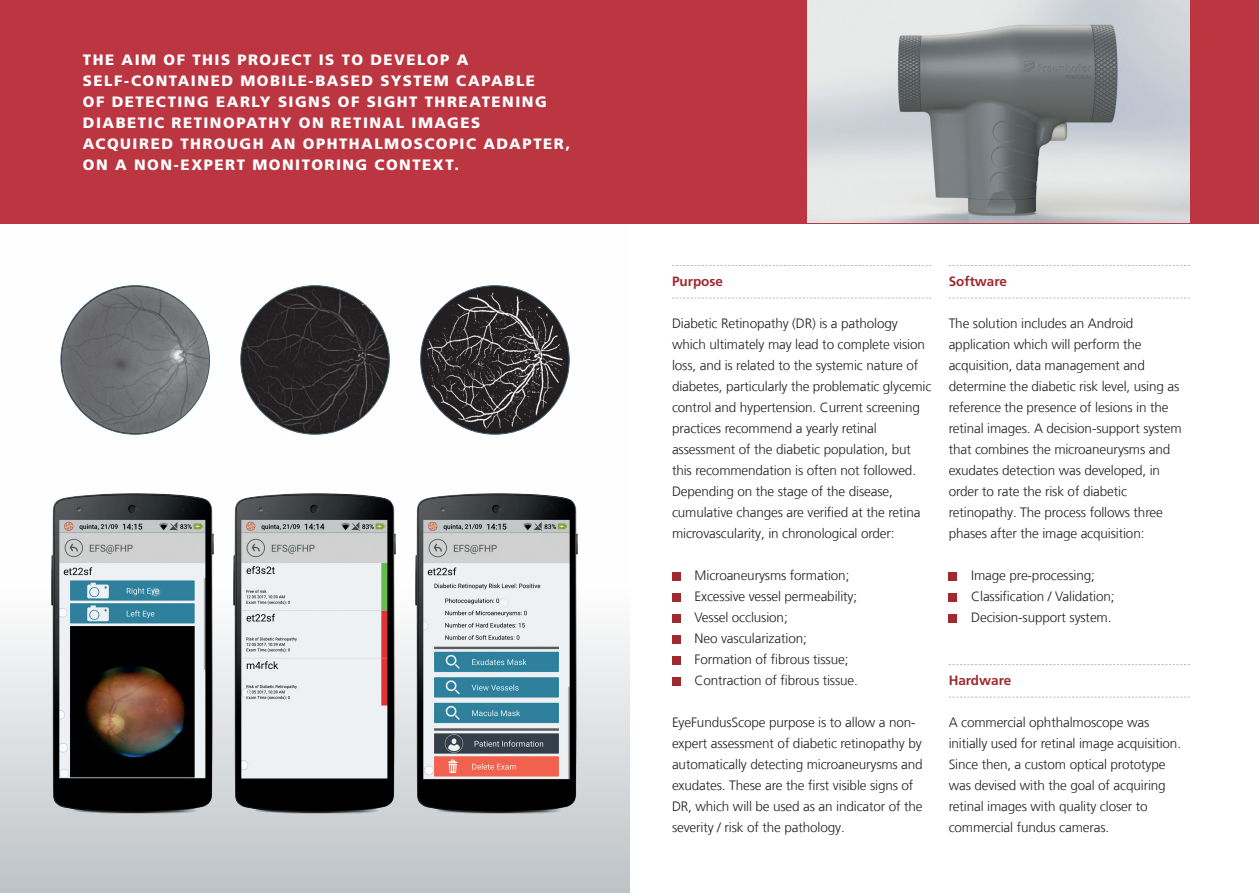
<style>
.page{position:relative;width:1259px;height:893px;background:#fff}
.page>*{position:absolute;margin:0;border:0;box-sizing:border-box;transform-origin:0 0}
._05_DIN_A5___Übersch{font:900 15px/21px "Frutiger LT Com";letter-spacing:.1em;color:#fff}
._01_DIN_A5___Fließte{font:300 13.5px/21px "Frutiger LT Com";letter-spacing:-.01em;color:#231f20}
._03_DIN_A5___Zwische{font:700 13.5px "Frutiger LT Com";color:#9f292d}
</style>
<div class="page">
<div style="left:0;top:0;width:1259px;height:223px;background:#bc3641"></div>
<svg style="left:672px;top:265px;width:259px;height:1px"></svg>
<svg style="left:672px;top:298px;width:259px;height:1px"></svg>
<div style="left:672px;top:572px;width:8px;height:8px;background:#9f292d"></div>
<div style="left:672px;top:593px;width:8px;height:8px;background:#9f292d"></div>
<div style="left:672px;top:614px;width:8px;height:8px;background:#9f292d"></div>
<div style="left:672px;top:635px;width:8px;height:8px;background:#9f292d"></div>
<div style="left:672px;top:656px;width:8px;height:8px;background:#9f292d"></div>
<div style="left:672px;top:677px;width:8px;height:8px;background:#9f292d"></div>
<svg style="left:948px;top:265px;width:241px;height:1px"></svg>
<svg style="left:948px;top:298px;width:241px;height:1px"></svg>
<svg style="left:948px;top:664px;width:241px;height:1px"></svg>
<svg style="left:948px;top:697px;width:241px;height:1px"></svg>
<div style="left:948px;top:572px;width:9px;height:8px;background:#9f292d"></div>
<div style="left:948px;top:593px;width:9px;height:8px;background:#9f292d"></div>
<div style="left:948px;top:614px;width:9px;height:8px;background:#9f292d"></div>
<svg style="left:0;top:223px;width:629px;height:670px"></svg>
<img style="left:51px;top:494px;width:162px;height:320px">
<img style="left:234px;top:494px;width:161px;height:320px">
<img style="left:416px;top:494px;width:162px;height:320px">
<img style="left:61px;top:286px;width:148px;height:148px;border-radius:74px">
<img style="left:421px;top:286px;width:148px;height:148px;border-radius:74px">
<img style="left:241px;top:286px;width:148px;height:148px;border-radius:74px">
<img style="left:807px;top:0;width:382px;height:223px">
<p class="_05_DIN_A5___Übersch" style="left:83px;top:49px;width:387px">THE AIM OF THIS PROJECT IS TO DEVELOP A</p>
<p class="_05_DIN_A5___Übersch" style="left:83px;top:70px;width:453px">SELF-CONTAINED MOBILE-BASED SYSTEM CAPABLE</p>
<p class="_05_DIN_A5___Übersch" style="left:83px;top:91px;width:489px">OF DETECTING EARLY SIGNS OF SIGHT THREATENING DIABETIC RETINOPATHY ON RETINAL IMAGES ACQUIRED THROUGH AN OPHTHALMOSCOPIC ADAPTER, ON A NON-EXPERT MONITORING CONTEXT.</p>
<p class="_03_DIN_A5___Zwische" style="left:672px;top:274px;width:53px">Purpose</p>
<p class="_01_DIN_A5___Fließte" style="left:672px;top:313px;width:261px">Diabetic Retinopathy (DR) is a pathology which ultimately may lead to complete vision loss, and is related to the systemic nature of diabetes, particularly the problematic glycemic control and hypertension. Current screening practices recommend a yearly retinal assessment of the diabetic population, but this recommendation is often not followed.<br>Depending on the stage of the disease, cumulative changes are verified at the retina microvascularity, in chronological order:</p>
<p class="_01_DIN_A5___Fließte" style="left:694px;top:565px;width:156px">Microaneurysms formation;</p>
<p class="_01_DIN_A5___Fließte" style="left:694px;top:586px;width:164px">Excessive vessel permeability;</p>
<p class="_01_DIN_A5___Fließte" style="left:694px;top:607px;width:95px">Vessel occlusion;</p>
<p class="_01_DIN_A5___Fließte" style="left:694px;top:628px;width:114px">Neo vascularization;</p>
<p class="_01_DIN_A5___Fließte" style="left:694px;top:649px;width:155px">Formation of fibrous tissue;</p>
<p class="_01_DIN_A5___Fließte" style="left:694px;top:670px;width:165px">Contraction of fibrous tissue.</p>
<p class="_01_DIN_A5___Fließte" style="left:672px;top:712px;width:252px">EyeFundusScope purpose is to allow a non&shy;expert assessment of diabetic retinopathy by automatically detecting microaneurysms and exudates. These are the first visible signs of DR, which will be used as an indicator of the severity / risk of the pathology.</p>
<p class="_03_DIN_A5___Zwische" style="left:948px;top:274px;width:60px">Software</p>
<p class="_01_DIN_A5___Fließte" style="left:948px;top:313px;width:234px">The solution includes an Android application which will perform the acquisition, data management and determine the diabetic risk level, using as reference the presence of lesions in the retinal images. A decision-support system that combines the microaneurysms and exudates detection was developed, in order to rate the risk of diabetic retinopathy. The process follows three phases after the image acquisition:</p>
<p class="_01_DIN_A5___Fließte" style="left:971px;top:565px;width:125px">Image pre-processing;</p>
<p class="_01_DIN_A5___Fließte" style="left:971px;top:586px;width:145px">Classification / Validation;</p>
<p class="_01_DIN_A5___Fließte" style="left:971px;top:607px;width:142px">Decision-support system.</p>
<p class="_03_DIN_A5___Zwische" style="left:948px;top:673px;width:64px">Hardware</p>
<p class="_01_DIN_A5___Fließte" style="left:948px;top:712px;width:234px">A commercial ophthalmoscope was initially used for retinal image acquisition.<br>Since then, a custom optical prototype was devised with the goal of acquiring retinal images with quality closer to commercial fundus cameras.</p>
</div>
